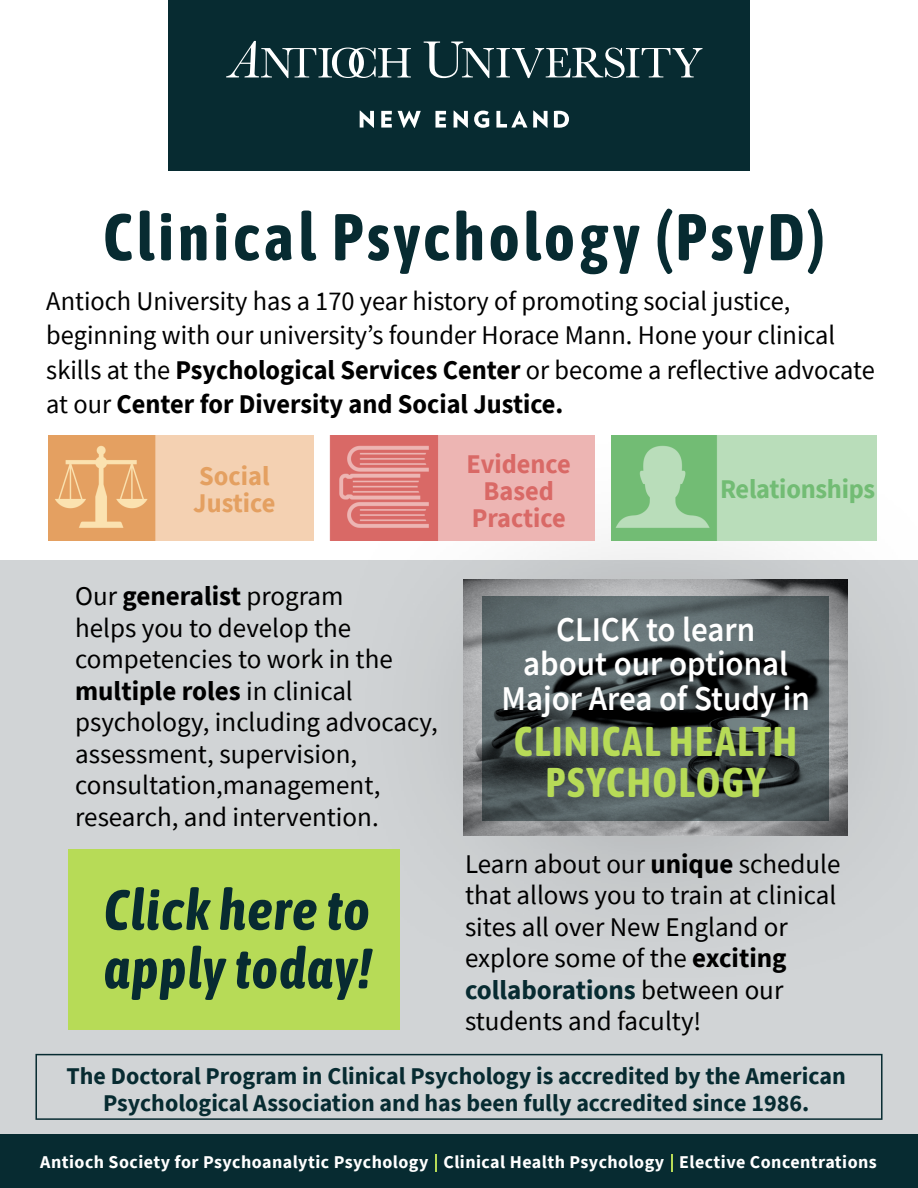
<style>
.page{position:relative;width:918px;height:1188px;background:#fff}
.page>*{position:absolute;margin:0;border:0;box-sizing:border-box;transform-origin:0 0}
.t1{font:700 66px "Asap Condensed";letter-spacing:.05em;color:#072b31}
.t2{font:italic 700 56.55px/58.5px "Asap Condensed";letter-spacing:.01em;color:#072b31}
.t3{font:700 41.4px "Asap Condensed";letter-spacing:.03em;color:#b7db57}
.t4{font:600 34.65px/34.5px "Source Sans Pro";color:#fff;text-align:center;scale:.95 1}
.t5{font:27px/31.5px "Source Sans Pro";color:#000}
.t6{font:700 27px "Source Sans Pro";color:#d96966}
.t7{font:700 27px "Source Sans Pro";color:#e4a061}
.t8{font:700 27px "Source Sans Pro";letter-spacing:-.01em;color:#72bc74}
.t9{font:700 24px/27px "Source Sans Pro";color:#072b31;text-align:center}
.t10{font:700 18px "Source Sans Pro";letter-spacing:.025em;color:#fff}
.s1{font-weight:700}
.s2{font-weight:700;color:#072b31}
</style>
<div class="page">
<div style="left:0;top:560px;width:918px;height:618px;background:#d1d4d6"></div>
<div style="left:168px;top:0;width:582px;height:171px;background:#072b31"></div>
<svg style="left:342px;top:442px;width:515px;height:450px"></svg>
<div style="left:0;top:1134px;width:918px;height:54px;background:#072b31"></div>
<div style="left:69px;top:850px;width:331px;height:180px;background:#b7db57"></div>
<svg style="left:360px;top:111px;width:14px;height:17px"></svg>
<svg style="left:381px;top:111px;width:11px;height:17px"></svg>
<svg style="left:398px;top:111px;width:23px;height:17px"></svg>
<svg style="left:435px;top:111px;width:11px;height:17px"></svg>
<svg style="left:454px;top:111px;width:14px;height:17px"></svg>
<svg style="left:474px;top:111px;width:15px;height:17px"></svg>
<svg style="left:496px;top:111px;width:52px;height:17px"></svg>
<svg style="left:554px;top:111px;width:15px;height:17px"></svg>
<svg style="left:424px;top:42px;width:278px;height:36px"></svg>
<svg style="left:226px;top:41px;width:185px;height:37px"></svg>
<svg style="left:435px;top:1154px;width:2px;height:18px"></svg>
<svg style="left:671px;top:1154px;width:2px;height:18px"></svg>
<img style="left:48px;top:435px;width:265px;height:106px">
<img style="left:330px;top:435px;width:265px;height:106px">
<img style="left:612px;top:435px;width:265px;height:106px">
<div style="left:168px;top:456px;width:133px;height:65px;background:#f4d1b2"></div>
<div style="left:452px;top:443px;width:133px;height:93px;background:#edb5b3"></div>
<div style="left:718px;top:441px;width:159px;height:93px;background:#b9ddba"></div>
<div style="left:35px;top:1054px;width:848px;height:66px;border:2px solid #072b31"></div>
<h1 class="t1" style="left:103px;top:191px;width:723px">Clinical Psychology (PsyD)</h1>
<p class="t5" style="left:46px;top:283px;width:830px;line-height:34.5px">Antioch University has a 170 year history of promoting social justice, beginning with our university’s founder Horace Mann. Hone your clinical skills at the <span class="s1">Psychological Services Center</span> or become a reflective advocate at our <span class="s1">Center for Diversity and Social Justice.</span></p>
<p class="t7" style="left:199px;top:458px;width:72px">Social</p>
<p class="t7" style="left:193px;top:485px;width:84px">Justice</p>
<p class="t5" style="left:75px;top:581px;width:364px">Our <span class="s1">generalist</span> program<br>helps you to develop the competencies to work in the <span class="s1">multiple roles</span> in clinical psychology, including advocacy, assessment, supervision, consultation,management, research, and intervention.</p>
<p class="t2" style="left:103px;top:878px;width:270px">Click here to apply today!</p>
<p class="t6" style="left:467px;top:446px;width:106px">Evidence</p>
<p class="t6" style="left:484px;top:473px;width:72px">Based</p>
<p class="t6" style="left:472px;top:500px;width:96px">Practice</p>
<p class="t8" style="left:720px;top:471px;width:157px">Relationships</p>
<p class="t4" style="left:556px;top:612px;width:211px">CLICK to learn</p>
<p class="t4" style="left:501px;top:646px;width:326px">about our optional<br>Major Area of Study in</p>
<p class="t3" style="left:514px;top:713px;width:285px">CLINICAL HEALTH</p>
<p class="t3" style="left:546px;top:753px;width:222px">PSYCHOLOGY</p>
<p class="t5" style="left:465px;top:848px;width:377px">Learn about our <span class="s1">unique</span> schedule that allows you to train at clinical sites all over New England or explore some of the <span class="s1">exciting </span><span class="s2">collaborations</span> between our students and faculty!</p>
<p class="t9" style="left:67px;top:1062px;width:781px">The Doctoral Program in Clinical Psychology is accredited by the American<br>Psychological Association and has been fully accredited since 1986.</p>
<p class="t10" style="left:40px;top:1150px;width:390px">Antioch Society for Psychoanalytic Psychology</p>
<p class="t10" style="left:443px;top:1150px;width:222px">Clinical Health Psychology</p>
<p class="t10" style="left:679px;top:1150px;width:199px">Elective Concentrations</p>
</div>
